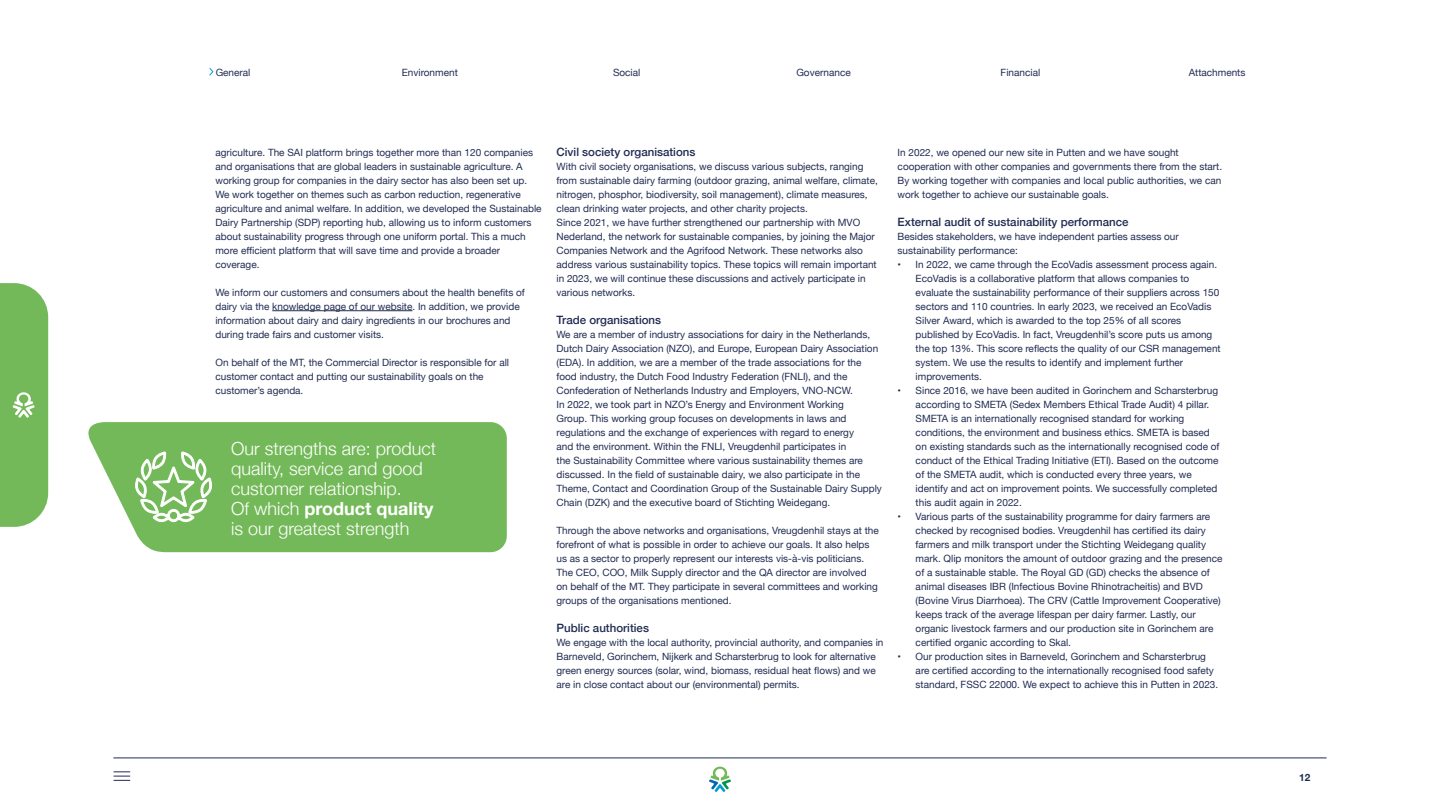
<style>
.page{position:relative;width:1440px;height:810px;background:#fff}
.page>*{position:absolute;margin:0;border:0;box-sizing:border-box;transform-origin:0 0}
.t1{font:300 18px/20px "Helvetica Neue";color:#fff}
.t2{font:500 11.5px "Helvetica Neue";color:#212c52}
.t3{font:10px/14px "Helvetica Neue";color:#212c52}
.t4{font:700 10px "Helvetica Neue";color:#212c52}
.s1{font-weight:700}
</style>
<div class="page">
<svg style="left:88px;top:422px;width:419px;height:130px;background:#7ebe65"></svg>
<hr style="left:113px;top:758px;width:1214px;height:1px;background:#212c52">
<svg style="left:114px;top:771px;width:16px;height:10px"></svg>
<svg style="left:209px;top:68px;width:5px;height:8px"></svg>
<hr style="left:272px;top:310px;width:140px;height:1px;background:#212c52">
<svg style="left:134px;top:451px;width:79px;height:71px"></svg>
<svg style="left:0;top:283px;width:48px;height:244px;background:#7cbd62"></svg>
<svg style="left:709px;top:767px;width:22px;height:25px"></svg>
<p class="t3" style="left:216px;top:66px;width:36px">General</p>
<p class="t3" style="left:402px;top:66px;width:57px">Environment</p>
<p class="t3" style="left:613px;top:66px;width:29px">Social</p>
<p class="t3" style="left:796px;top:66px;width:56px">Governance</p>
<p class="t3" style="left:1001px;top:66px;width:41px">Financial</p>
<p class="t3" style="left:1189px;top:66px;width:58px">Attachments</p>
<p class="t3" style="left:215px;top:146px;width:328px">agriculture. The SAI platform brings together more than 120 companies and organisations that are global leaders in sustainable agriculture. A working group for companies in the dairy sector has also been set up.<br>We work together on themes such as carbon reduction, regenerative agriculture and animal welfare. In addition, we developed the Sustainable Dairy Partnership (SDP) reporting hub, allowing us to inform customers about sustainability progress through one uniform portal. This a much more efficient platform that will save time and provide a broader coverage.</p>
<p class="t3" style="left:215px;top:286px;width:311px">We inform our customers and consumers about the health benefits of dairy via the knowledge page of our website. In addition, we provide information about dairy and dairy ingredients in our brochures and during trade fairs and customer visits.</p>
<p class="t3" style="left:215px;top:356px;width:295px">On behalf of the MT, the Commercial Director is responsible for all customer contact and putting our sustainability goals on the customer’s agenda.</p>
<h1 class="t1" style="left:231px;top:437px;width:207px">Our strengths are: product quality, service and good customer relationship.<br>Of which <span class="s1">product quality </span>is our greatest strength</h1>
<p class="t2" style="left:557px;top:142px;width:140px">Civil society organisations</p>
<p class="t3" style="left:557px;top:160px;width:323px">With civil society organisations, we discuss various subjects, ranging from sustainable dairy farming (outdoor grazing, animal welfare, climate, nitrogen, phosphor, biodiversity, soil management), climate measures, clean drinking water projects, and other charity projects.<br>Since 2021, we have further strengthened our partnership with MVO Nederland, the network for sustainable companies, by joining the Major Companies Network and the Agrifood Network. These networks also address various sustainability topics. These topics will remain important in 2023, we will continue these discussions and actively participate in various networks.</p>
<p class="t2" style="left:557px;top:310px;width:106px">Trade organisations</p>
<p class="t3" style="left:557px;top:328px;width:327px">We are a member of industry associations for dairy in the Netherlands, Dutch Dairy Association (NZO), and Europe, European Dairy Association (EDA). In addition, we are a member of the trade associations for the food industry, the Dutch Food Industry Federation (FNLI), and the Confederation of Netherlands Industry and Employers, VNO-NCW.<br>In 2022, we took part in NZO’s Energy and Environment Working<br>Group. This working group focuses on developments in laws and regulations and the exchange of experiences with regard to energy<br>and the environment. Within the FNLI, Vreugdenhil participates in<br>the Sustainability Committee where various sustainability themes are discussed. In the field of sustainable dairy, we also participate in the Theme, Contact and Coordination Group of the Sustainable Dairy Supply Chain (DZK) and the executive board of Stichting Weidegang.</p>
<p class="t3" style="left:557px;top:524px;width:324px">Through the above networks and organisations, Vreugdenhil stays at the forefront of what is possible in order to achieve our goals. It also helps us as a sector to properly represent our interests vis-à-vis politicians.<br>The CEO, COO, Milk Supply director and the QA director are involved on behalf of the MT. They participate in several committees and working groups of the organisations mentioned.</p>
<p class="t2" style="left:557px;top:618px;width:94px">Public authorities</p>
<p class="t3" style="left:557px;top:636px;width:328px">We engage with the local authority, provincial authority, and companies in Barneveld, Gorinchem, Nijkerk and Scharsterbrug to look for alternative green energy sources (solar, wind, biomass, residual heat flows) and we are in close contact about our (environmental) permits.</p>
<p class="t3" style="left:898px;top:146px;width:326px">In 2022, we opened our new site in Putten and we have sought cooperation with other companies and governments there from the start.<br>By working together with companies and local public authorities, we can work together to achieve our sustainable goals.</p>
<p class="t2" style="left:898px;top:212px;width:232px">External audit of sustainability performance</p>
<p class="t3" style="left:898px;top:230px;width:283px">Besides stakeholders, we have independent parties assess our sustainability performance:</p>
<p class="t3" style="left:916px;top:258px;width:307px;text-indent:-18px">• In 2022, we came through the EcoVadis assessment process again.<br>EcoVadis is a collaborative platform that allows companies to evaluate the sustainability performance of their suppliers across 150 sectors and 110 countries. In early 2023, we received an EcoVadis Silver Award, which is awarded to the top 25% of all scores published by EcoVadis. In fact, Vreugdenhil’s score puts us among the top 13%. This score reflects the quality of our CSR management system. We use the results to identify and implement further improvements.</p>
<p class="t3" style="left:916px;top:384px;width:305px;text-indent:-18px">• Since 2016, we have been audited in Gorinchem and Scharsterbrug according to SMETA (Sedex Members Ethical Trade Audit) 4 pillar.<br>SMETA is an internationally recognised standard for working conditions, the environment and business ethics. SMETA is based on existing standards such as the internationally recognised code of conduct of the Ethical Trading Initiative (ETI). Based on the outcome of the SMETA audit, which is conducted every three years, we identify and act on improvement points. We successfully completed this audit again in 2022.</p>
<p class="t3" style="left:916px;top:510px;width:308px;text-indent:-18px">• Various parts of the sustainability programme for dairy farmers are checked by recognised bodies. Vreugdenhil has certified its dairy farmers and milk transport under the Stichting Weidegang quality mark. Qlip monitors the amount of outdoor grazing and the presence of a sustainable stable. The Royal GD (GD) checks the absence of animal diseases IBR (Infectious Bovine Rhinotracheitis) and BVD (Bovine Virus Diarrhoea). The CRV (Cattle Improvement Cooperative) keeps track of the average lifespan per dairy farmer. Lastly, our organic livestock farmers and our production site in Gorinchem are certified organic according to Skal.</p>
<p class="t3" style="left:916px;top:650px;width:304px;text-indent:-18px">• Our production sites in Barneveld, Gorinchem and Scharsterbrug are certified according to the internationally recognised food safety standard, FSSC 22000. We expect to achieve this in Putten in 2023.</p>
<p class="t4" style="left:1299px;top:770px;width:13px">12</p>
</div>
